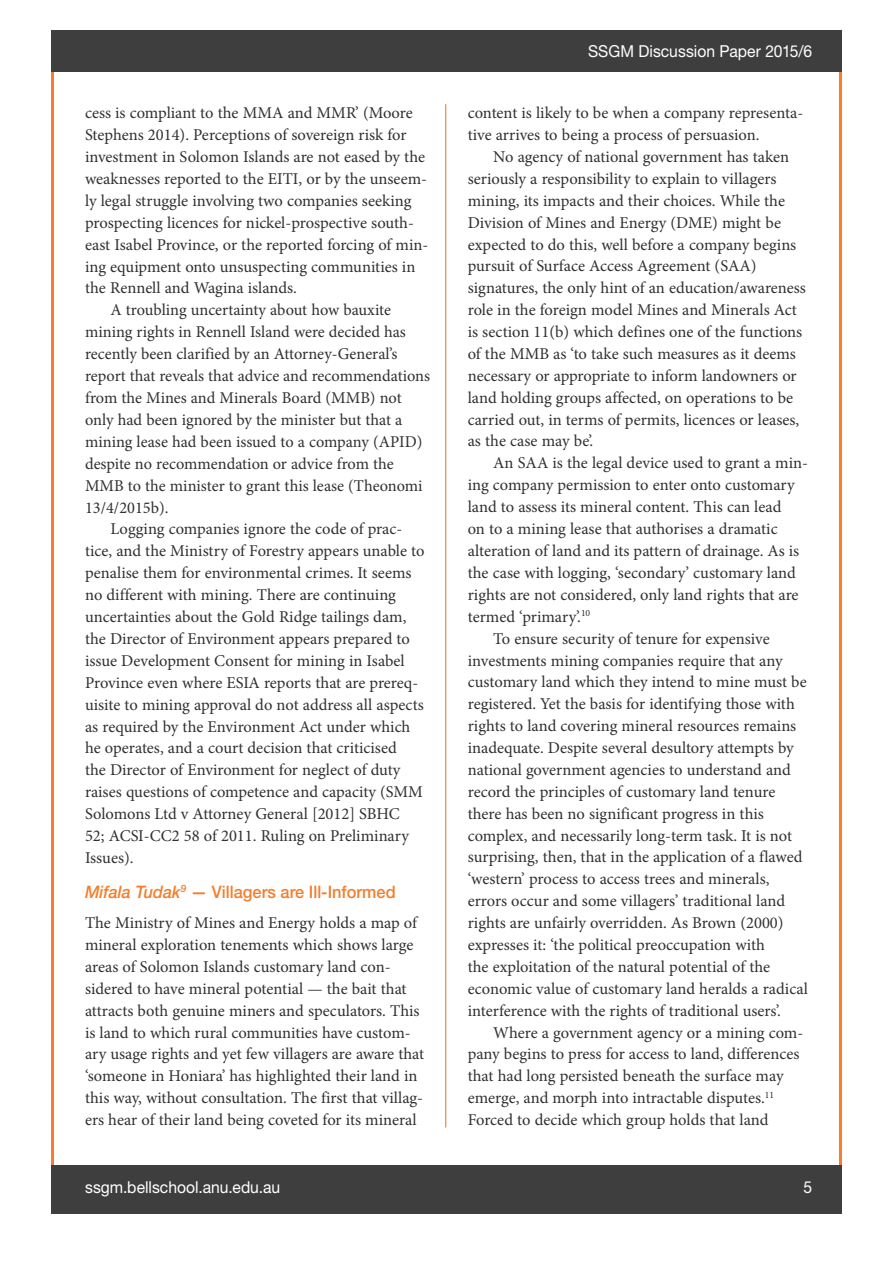
<style>
.page{position:relative;width:893px;height:1263px;background:#fff}
.page>*{position:absolute;margin:0;border:0;box-sizing:border-box;transform-origin:0 0}
.t1{font:500 17.25px "Helvetica Neue LT Std";color:#f47e2c;scale:.95 1}
.t2{font:16.5px/21.9px "Minion Pro";color:#312f30}
.t3{font:16.5px "Helvetica Neue LT Std";color:#fff;scale:.95 1}
.s1{font-style:italic}
</style>
<div class="page">
<div style="left:51px;top:1165px;width:790px;height:49px;background:#3e3e3f"></div>
<hr style="left:445px;top:104px;width:1px;height:1023px;background:#f47e2c">
<div style="left:51px;top:30px;width:791px;height:42px;background:#3e3e3f"></div>
<p class="t2" style="left:85px;top:102px;width:329px">cess is compliant to the MMA and MMR’ (Moore</p>
<p class="t2" style="left:85px;top:124px;width:323px">Stephens 2014). Perceptions of sovereign risk for</p>
<p class="t2" style="left:85px;top:146px;width:342px">investment in Solomon Islands are not eased by the</p>
<p class="t2" style="left:85px;top:168px;width:344px">weaknesses reported to the EITI, or by the unseem-</p>
<p class="t2" style="left:85px;top:190px;width:328px">ly legal struggle involving two companies seeking</p>
<p class="t2" style="left:85px;top:212px;width:330px">prospecting licences for nickel-prospective south-</p>
<p class="t2" style="left:85px;top:234px;width:345px">east Isabel Province, or the reported forcing of min-</p>
<p class="t2" style="left:85px;top:255px;width:332px">ing equipment onto unsuspecting communities in</p>
<p class="t2" style="left:85px;top:277px;width:213px">the Rennell and Wagina islands.</p>
<p class="t2" style="left:111px;top:299px;width:282px">A troubling uncertainty about how bauxite</p>
<p class="t2" style="left:85px;top:321px;width:322px">mining rights in Rennell Island were decided has</p>
<p class="t2" style="left:85px;top:343px;width:314px">recently been clarified by an Attorney-General’s</p>
<p class="t2" style="left:85px;top:365px;width:347px">report that reveals that advice and recommendations</p>
<p class="t2" style="left:85px;top:387px;width:318px">from the Mines and Minerals Board (MMB) not</p>
<p class="t2" style="left:85px;top:409px;width:319px">only had been ignored by the minister but that a</p>
<p class="t2" style="left:85px;top:431px;width:339px">mining lease had been issued to a company (APID)</p>
<p class="t2" style="left:85px;top:453px;width:310px">despite no recommendation or advice from the</p>
<p class="t2" style="left:85px;top:474px;width:339px">MMB to the minister to grant this lease (Theonomi</p>
<p class="t2" style="left:85px;top:496px;width:85px">13/4/2015b).</p>
<p class="t2" style="left:111px;top:518px;width:293px">Logging companies ignore the code of prac-</p>
<p class="t2" style="left:85px;top:540px;width:341px">tice, and the Ministry of Forestry appears unable to</p>
<p class="t2" style="left:85px;top:562px;width:328px">penalise them for environmental crimes. It seems</p>
<p class="t2" style="left:85px;top:584px;width:312px">no different with mining. There are continuing</p>
<p class="t2" style="left:85px;top:606px;width:323px">uncertainties about the Gold Ridge tailings dam,</p>
<p class="t2" style="left:85px;top:628px;width:326px">the Director of Environment appears prepared to</p>
<p class="t2" style="left:85px;top:650px;width:321px">issue Development Consent for mining in Isabel</p>
<p class="t2" style="left:85px;top:672px;width:335px">Province even where ESIA reports that are prereq-</p>
<p class="t2" style="left:85px;top:693px;width:340px">uisite to mining approval do not address all aspects</p>
<p class="t2" style="left:85px;top:715px;width:327px">as required by the Environment Act under which</p>
<p class="t2" style="left:85px;top:737px;width:313px">he operates, and a court decision that criticised</p>
<p class="t2" style="left:85px;top:759px;width:317px">the Director of Environment for neglect of duty</p>
<p class="t2" style="left:85px;top:781px;width:339px">raises questions of competence and capacity (SMM</p>
<p class="t2" style="left:85px;top:803px;width:316px">Solomons Ltd v Attorney General [2012] SBHC</p>
<p class="t2" style="left:85px;top:825px;width:325px">52; ACSI-CC2 58 of 2011. Ruling on Preliminary</p>
<p class="t2" style="left:85px;top:847px;width:50px">Issues).</p>
<p class="t1" style="left:85px;top:881px;width:328px"><span class="s1">Mifala Tudak</span><sup>9</sup> — Villagers are Ill-Informed</p>
<p class="t2" style="left:85px;top:912px;width:341px">The Ministry of Mines and Energy holds a map of mineral exploration tenements which shows large areas of Solomon Islands customary land con&shy;sidered to have mineral potential — the bait that attracts both genuine miners and speculators. This is land to which rural communities have custom&shy;ary usage rights and yet few villagers are aware that ‘someone in Honiara’ has highlighted their land in this way, without consultation. The first that villag&shy;ers hear of their land being coveted for its mineral</p>
<p class="t3" style="left:588px;top:42px;width:237px">SSGM Discussion Paper 2015/6</p>
<p class="t2" style="left:468px;top:102px;width:337px">content is likely to be when a company representa&shy;tive arrives to being a process of persuasion.</p>
<p class="t2" style="left:468px;top:146px;width:340px;text-indent:26px">No agency of national government has taken seriously a responsibility to explain to villagers mining, its impacts and their choices. While the Division of Mines and Energy (DME) might be expected to do this, well before a company begins pursuit of Surface Access Agreement (SAA) signatures, the only hint of an education/awareness role in the foreign model Mines and Minerals Act is section 11(b) which defines one of the functions of the MMB as ‘to take such measures as it deems necessary or appropriate to inform landowners or land holding groups affected, on operations to be carried out, in terms of permits, licences or leases, as the case may be’.</p>
<p class="t2" style="left:493px;top:452px;width:316px">An SAA is the legal device used to grant a min-</p>
<p class="t2" style="left:468px;top:474px;width:328px">ing company permission to enter onto customary</p>
<p class="t2" style="left:468px;top:496px;width:315px">land to assess its mineral content. This can lead</p>
<p class="t2" style="left:468px;top:518px;width:311px">on to a mining lease that authorises a dramatic</p>
<p class="t2" style="left:468px;top:540px;width:333px">alteration of land and its pattern of drainage. As is</p>
<p class="t2" style="left:468px;top:562px;width:330px">the case with logging, ‘secondary’ customary land</p>
<p class="t2" style="left:468px;top:583px;width:332px">rights are not considered, only land rights that are</p>
<p class="t2" style="left:468px;top:605px;width:124px">termed ‘primary’.<sup>10</sup></p>
<p class="t2" style="left:493px;top:627px;width:278px">To ensure security of tenure for expensive</p>
<p class="t2" style="left:468px;top:649px;width:316px">investments mining companies require that any</p>
<p class="t2" style="left:468px;top:671px;width:341px">customary land which they intend to mine must be</p>
<p class="t2" style="left:468px;top:693px;width:329px">registered. Yet the basis for identifying those with</p>
<p class="t2" style="left:468px;top:715px;width:330px">rights to land covering mineral resources remains</p>
<p class="t2" style="left:468px;top:737px;width:328px">inadequate. Despite several desultory attempts by</p>
<p class="t2" style="left:468px;top:759px;width:325px">national government agencies to understand and</p>
<p class="t2" style="left:468px;top:781px;width:309px">record the principles of customary land tenure</p>
<p class="t2" style="left:468px;top:802px;width:298px">there has been no significant progress in this</p>
<p class="t2" style="left:468px;top:824px;width:326px">complex, and necessarily long-term task. It is not</p>
<p class="t2" style="left:468px;top:846px;width:336px">surprising, then, that in the application of a flawed</p>
<p class="t2" style="left:468px;top:868px;width:303px">‘western’ process to access trees and minerals,</p>
<p class="t2" style="left:468px;top:890px;width:319px">errors occur and some villagers’ traditional land</p>
<p class="t2" style="left:468px;top:912px;width:317px">rights are unfairly overridden. As Brown (2000)</p>
<p class="t2" style="left:468px;top:934px;width:299px">expresses it: ‘the political preoccupation with</p>
<p class="t2" style="left:468px;top:956px;width:304px">the exploitation of the natural potential of the</p>
<p class="t2" style="left:468px;top:977px;width:342px">economic value of customary land heralds a radical</p>
<p class="t2" style="left:468px;top:999px;width:314px">interference with the rights of traditional users’.</p>
<p class="t2" style="left:493px;top:1021px;width:312px">Where a government agency or a mining com-</p>
<p class="t2" style="left:468px;top:1043px;width:333px">pany begins to press for access to land, differences</p>
<p class="t2" style="left:468px;top:1065px;width:317px">that had long persisted beneath the surface may</p>
<p class="t2" style="left:468px;top:1087px;width:308px">emerge, and morph into intractable disputes.<sup>11</sup></p>
<p class="t2" style="left:468px;top:1109px;width:302px">Forced to decide which group holds that land</p>
<p class="t3" style="left:85px;top:1177px;width:207px">ssgm.bellschool.anu.edu.au</p>
<p class="t3" style="left:803px;top:1177px;width:11px">5</p>
</div>
